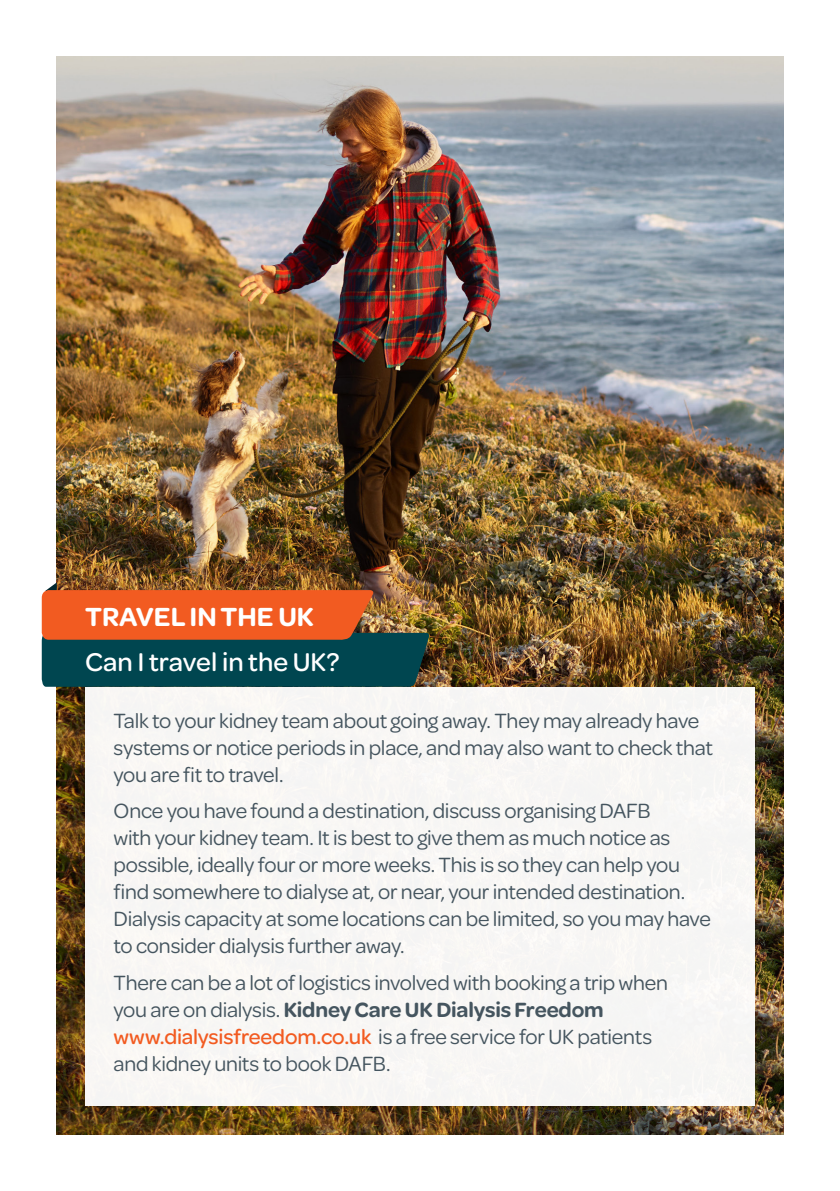
<style>
.page{position:relative;width:840px;height:1191px;background:#fff}
.page>*{position:absolute;margin:0;border:0;box-sizing:border-box;transform-origin:0 0}
.t1{font:600 28px "Omnes";color:#fff}
.t2{font:500 27.4px "Omnes";color:#fff}
.body_text{font:22px/27px "Omnes";letter-spacing:-.01em;color:#45555f}
.s1{font-weight:600}
.s2{font-weight:500;color:#f25b21}
</style>
<div class="page">
<img style="left:57px;top:57px;width:725px;height:1077px">
<div style="left:85px;top:687px;width:669px;height:419px;background:#f7f6f4"></div>
<svg style="left:42px;top:582px;width:387px;height:105px;background:#755339"></svg>
<p class="t1" style="left:85px;top:597px;width:230px">TRAVEL IN THE UK</p>
<p class="t2" style="left:85px;top:643px;width:256px">Can I travel in the UK?</p>
<p class="body_text" style="left:113px;top:706px;width:600px">Talk to your kidney team about going away. They may already have systems or notice periods in place, and may also want to check that you are fit to travel.</p>
<p class="body_text" style="left:113px;top:796px;width:598px">Once you have found a destination, discuss organising DAFB<br>with your kidney team. It is best to give them as much notice as possible, ideally four or more weeks. This is so they can help you find somewhere to dialyse at, or near, your intended destination.<br>Dialysis capacity at some locations can be limited, so you may have to consider dialysis further away.</p>
<p class="body_text" style="left:113px;top:967px;width:556px">There can be a lot of logistics involved with booking a trip when you are on dialysis. <span class="s1">Kidney Care UK Dialysis Freedom </span><span class="s2">www.dialysisfreedom.co.uk</span> is a free service for UK patients and kidney units to book DAFB.</p>
</div>
